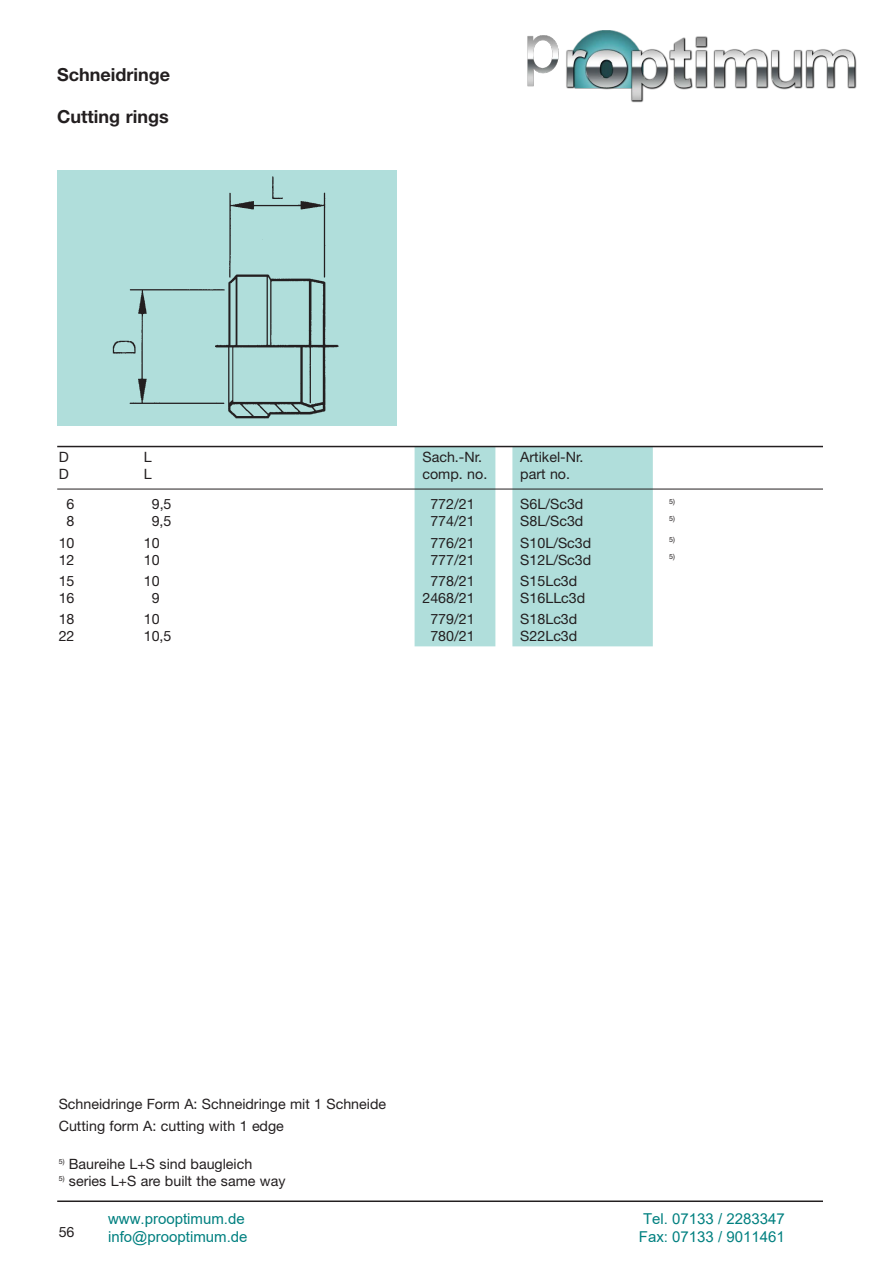
<style>
.page{position:relative;width:893px;height:1263px;background:#fff}
.page>*{position:absolute;margin:0;border:0;box-sizing:border-box;transform-origin:0 0}
.t1{font:18px "Helvetica Neue LT Bold OV YZXYSA";color:#231f20}
.t2{font:15px/18px "Arial";color:#008080}
.t3{font:14.25px/22.2px "Helvetica Neue LT Roman OV ZZXYSA";color:#231f20}
.t4{font:7.2px "Helvetica Neue LT Roman OV ZZXYSA";color:#231f20}
</style>
<div class="page">
<hr style="left:57px;top:1201px;width:766px;height:1px;background:#231f20">
<svg style="left:414px;top:447px;width:238px;height:199px;background:#b5dfdc"></svg>
<div style="left:57px;top:170px;width:340px;height:255px;background:#b0dedb"></div>
<img style="left:112px;top:176px;width:227px;height:243px">
<hr style="left:57px;top:446px;width:766px;height:1px;background:#231f20">
<hr style="left:57px;top:489px;width:766px;height:1px;background:#231f20">
<img style="left:527px;top:30px;width:330px;height:73px">
<p class="t1" style="left:57px;top:68px;width:114px">Schneidringe</p>
<p class="t1" style="left:57px;top:110px;width:113px">Cutting rings</p>
<p class="t3" style="left:59px;top:446px;width:12px">D</p>
<p class="t3" style="left:144px;top:446px;width:9px">L</p>
<p class="t3" style="left:422px;top:446px;width:61px">Sach.-Nr.</p>
<p class="t3" style="left:520px;top:446px;width:65px">Artikel-Nr.</p>
<p class="t3" style="left:59px;top:463px;width:12px">D</p>
<p class="t3" style="left:144px;top:463px;width:9px">L</p>
<p class="t3" style="left:422px;top:463px;width:66px">comp. no.</p>
<p class="t3" style="left:520px;top:463px;width:51px">part no.</p>
<p class="t3" style="left:67px;top:493px;width:9px">6</p>
<p class="t3" style="left:152px;top:493px;width:21px">9,5</p>
<p class="t3" style="left:430px;top:493px;width:46px">772/21</p>
<p class="t3" style="left:520px;top:493px;width:65px">S6L/Sc3d</p>
<p class="t4" style="left:669px;top:497px;width:7px">5)</p>
<p class="t3" style="left:67px;top:510px;width:9px">8</p>
<p class="t3" style="left:152px;top:510px;width:21px">9,5</p>
<p class="t3" style="left:430px;top:510px;width:46px">774/21</p>
<p class="t3" style="left:520px;top:510px;width:65px">S8L/Sc3d</p>
<p class="t4" style="left:669px;top:514px;width:7px">5)</p>
<p class="t3" style="left:59px;top:531px;width:17px">10</p>
<p class="t3" style="left:144px;top:531px;width:17px">10</p>
<p class="t3" style="left:430px;top:531px;width:46px">776/21</p>
<p class="t3" style="left:520px;top:531px;width:72px">S10L/Sc3d</p>
<p class="t4" style="left:669px;top:536px;width:7px">5)</p>
<p class="t3" style="left:59px;top:548px;width:17px">12</p>
<p class="t3" style="left:144px;top:548px;width:17px">10</p>
<p class="t3" style="left:430px;top:548px;width:46px">777/21</p>
<p class="t3" style="left:520px;top:548px;width:72px">S12L/Sc3d</p>
<p class="t4" style="left:669px;top:553px;width:7px">5)</p>
<p class="t3" style="left:59px;top:570px;width:17px">15</p>
<p class="t3" style="left:144px;top:570px;width:17px">10</p>
<p class="t3" style="left:430px;top:570px;width:46px">778/21</p>
<p class="t3" style="left:520px;top:570px;width:59px">S15Lc3d</p>
<p class="t3" style="left:59px;top:587px;width:17px">16</p>
<p class="t3" style="left:152px;top:587px;width:9px">9</p>
<p class="t3" style="left:422px;top:587px;width:54px">2468/21</p>
<p class="t3" style="left:520px;top:587px;width:66px">S16LLc3d</p>
<p class="t3" style="left:59px;top:608px;width:17px">18</p>
<p class="t3" style="left:144px;top:608px;width:17px">10</p>
<p class="t3" style="left:430px;top:608px;width:46px">779/21</p>
<p class="t3" style="left:520px;top:608px;width:59px">S18Lc3d</p>
<p class="t3" style="left:59px;top:625px;width:17px">22</p>
<p class="t3" style="left:144px;top:625px;width:29px">10,5</p>
<p class="t3" style="left:430px;top:625px;width:46px">780/21</p>
<p class="t3" style="left:520px;top:625px;width:59px">S22Lc3d</p>
<p class="t3" style="left:59px;top:1093px;width:329px">Schneidringe Form A: Schneidringe mit 1 Schneide<br>Cutting form A: cutting with 1 edge</p>
<p class="t3" style="left:59px;top:1153px;width:195px"><sup>5)</sup> Baureihe L+S sind baugleich</p>
<p class="t3" style="left:59px;top:1170px;width:228px"><sup>5)</sup> series L+S are built the same way</p>
<p class="t2" style="left:108px;top:1210px;width:141px">www.prooptimum.de info@prooptimum.de</p>
<p class="t2" style="left:639px;top:1210px;width:147px">Tel. 07133 / 2283347<br>Fax: 07133 / 9011461</p>
<p class="t3" style="left:59px;top:1221px;width:17px">56</p>
</div>
